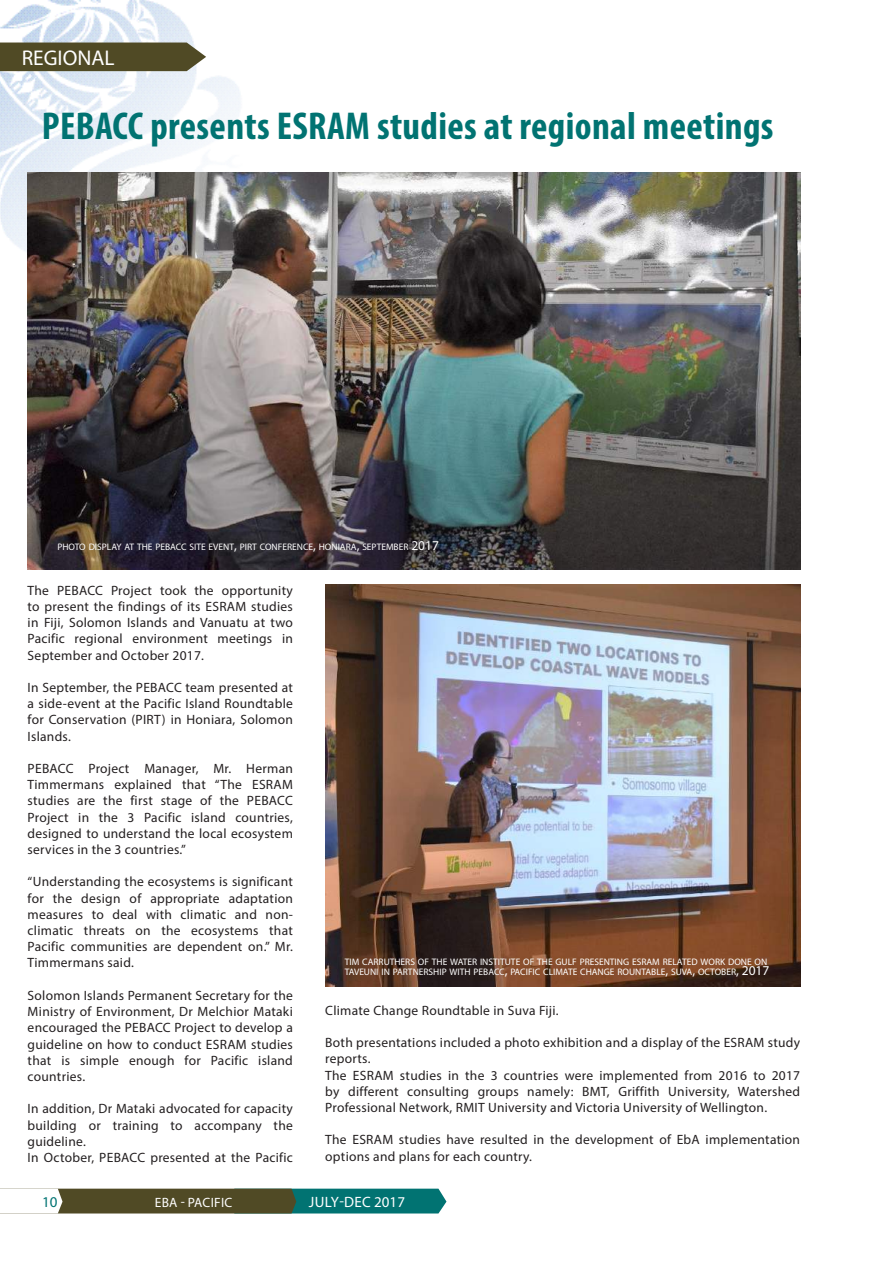
<style>
.page{position:relative;width:893px;height:1263px;background:#fff}
.page>*{position:absolute;margin:0;border:0;box-sizing:border-box;transform-origin:0 0}
.t1{font:700 condensed 39px "Myriad Pro";letter-spacing:.01em;color:#017372}
.t2{font:21.3px "Myriad Pro";color:#fff}
.t3{font:15px "Myriad Pro";letter-spacing:.01em;color:#fff}
.t4{font:15px "Myriad Pro";color:#017372}
.t5{font:13.5px/16.2px "Myriad Pro";letter-spacing:.02em;color:#231f20;text-align:justify}
.t6{font:13.5px "Myriad Pro";letter-spacing:.02em;color:#fff}
.t7{font:9.45px/10.5px "Myriad Pro";color:#fff}
.s1{font-size:13.5px}
</style>
<div class="page">
<img style="left:0;top:0;width:240px;height:271px">
<svg style="left:0;top:1188px;width:446px;height:25px;background:#527461"></svg>
<hr style="left:892px;top:0;width:1px;height:1186px;background:#017372">
<div style="left:0;top:43px;width:206px;height:28px;background:#504a25"></div>
<img style="left:28px;top:172px;width:772px;height:398px">
<img style="left:325px;top:585px;width:475px;height:401px">
<h2 class="t2" style="left:22px;top:45px;width:94px">REGIONAL</h2>
<h1 class="t1" style="left:42px;top:102px;width:733px">PEBACC presents ESRAM studies at regional meetings</h1>
<p class="t7" style="left:57px;top:542px;width:383px">PHOTO DISPLAY AT THE PEBACC SITE EVENT<span class="s1">,</span> PIRT CONFERENCE<span class="s1">,</span> HONIARA<span class="s1">,</span> SEPTEMBER <span class="s1">2017</span></p>
<p class="t5" style="left:28px;top:582px;width:267px">The PEBACC Project took the opportunity to present the findings of its ESRAM studies in Fiji, Solomon Islands and Vanuatu at two Pacific regional environment meetings in September and October 2017.</p>
<p class="t5" style="left:28px;top:679px;width:267px">In September, the PEBACC team presented at a side-event at the Pacific Island Roundtable for Conservation (PIRT) in Honiara, Solomon Islands.</p>
<p class="t5" style="left:28px;top:760px;width:267px">PEBACC Project Manager, Mr. Herman Timmermans explained that “The ESRAM studies are the first stage of the PEBACC Project in the 3 Pacific island countries, designed to understand the local ecosystem services in the 3 countries.”</p>
<p class="t5" style="left:28px;top:874px;width:267px">“Understanding the ecosystems is significant for the design of appropriate adaptation measures to deal with climatic and non&shy;climatic threats on the ecosystems that Pacific communities are dependent on.” Mr.<br>Timmermans said.</p>
<p class="t5" style="left:28px;top:987px;width:267px">Solomon Islands Permanent Secretary for the Ministry of Environment, Dr Melchior Mataki encouraged the PEBACC Project to develop a guideline on how to conduct ESRAM studies that is simple enough for Pacific island countries.</p>
<p class="t5" style="left:28px;top:1100px;width:267px;text-align:left">In addition, Dr Mataki advocated for capacity building or training to accompany the guideline.<br>In October, PEBACC presented at the Pacific</p>
<p class="t7" style="left:345px;top:956px;width:426px">TIM CARRUTHERS OF THE WATER INSTITUTE OF THE GULF PRESENTING ESRAM RELATED WORK DONE ON<br>TAVEUNI IN PARTNERSHIP WITH PEBACC<span class="s1">,</span> PACIFIC CLIMATE CHANGE ROUNTABLE<span class="s1">,</span> SUVA<span class="s1">,</span> OCTOBER<span class="s1">, 2017</span></p>
<p class="t5" style="left:325px;top:1002px;width:235px">Climate Change Roundtable in Suva Fiji.</p>
<p class="t5" style="left:325px;top:1034px;width:476px;text-align:left">Both presentations included a photo exhibition and a display of the ESRAM study reports.<br>The ESRAM studies in the 3 countries were implemented from 2016 to 2017 by different consulting groups namely: BMT, Griffith University, Watershed Professional Network, RMIT University and Victoria University of Wellington.</p>
<p class="t5" style="left:325px;top:1131px;width:476px">The ESRAM studies have resulted in the development of EbA implementation options and plans for each country.</p>
<p class="t4" style="left:42px;top:1192px;width:17px">10</p>
<p class="t6" style="left:155px;top:1194px;width:79px">EBA - PACIFIC</p>
<p class="t3" style="left:309px;top:1192px;width:98px">JULY-DEC 2017</p>
</div>
